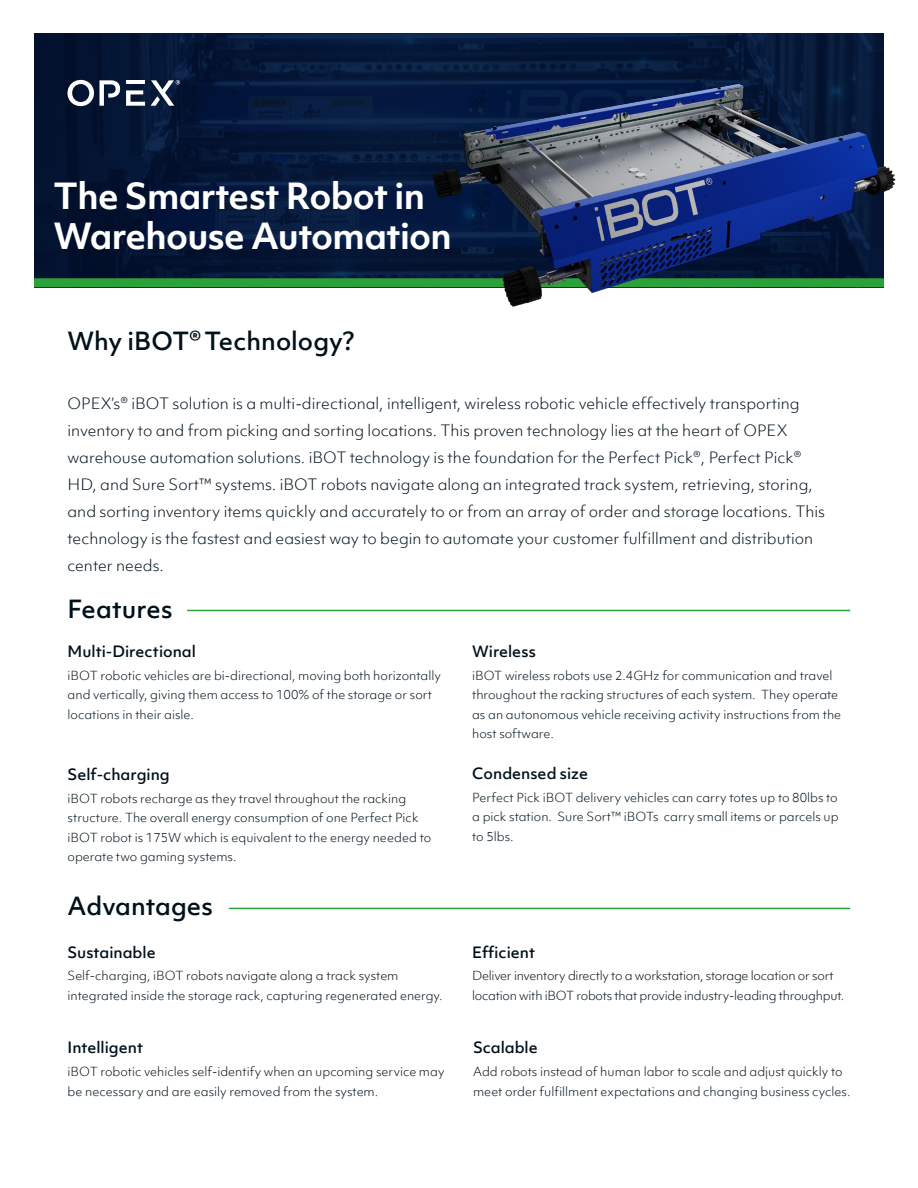
<style>
.page{position:relative;width:918px;height:1188px;background:#fff}
.page>*{position:absolute;margin:0;border:0;box-sizing:border-box;transform-origin:0 0}
.H1-Title{font:700 34.5px/40.5px "Objektiv Mk 1";letter-spacing:-.02em;color:#fff}
.H2-Header{font:500 24px "Objektiv Mk 1";color:#01111b}
.H2-Header-2{font:300 15px/27px "Objektiv Mk 1";color:#01111b}
.H4-SectionHeader{font:500 15px "Objektiv Mk 1";color:#01111b}
.Paragraph{font:300 12px/19.5px "Objektiv Mk 1";color:#01111b}
.H4-SectionHeader-2{font:300 12px/19.5px "Objektiv Mk 1";color:#01111b}
.Paragraph-2{font:300 12px/19.5px "Objektiv Mk 1";letter-spacing:-.02em;color:#01111b}
</style>
<div class="page">
<svg style="left:34px;top:33px;width:850px;height:245px;fill:#041736"></svg>
<div style="left:34px;top:278px;width:850px;height:9px;background:#2ca139"></div>
<hr style="left:187px;top:610px;width:663px;height:1px;background:#2ca139">
<hr style="left:229px;top:908px;width:621px;height:1px;background:#2ca139">
<img style="left:427px;top:68px;width:469px;height:239px">
<svg style="left:126px;top:90px;width:19px;height:16px"></svg>
<hr style="left:126px;top:80px;width:19px;height:4px;background:#fff">
<svg style="left:68px;top:80px;width:52px;height:26px"></svg>
<svg style="left:151px;top:80px;width:29px;height:26px"></svg>
<p class="H1-Title" style="left:54px;top:175px;width:400px">The Smartest Robot in<br>Warehouse Automation</p>
<p class="H2-Header" style="left:68px;top:324px;width:289px">Why iBOT®Technology?</p>
<p class="H2-Header-2" style="left:68px;top:390px;width:759px">OPEX’s® iBOT solution is a multi-directional, intelligent, wireless robotic vehicle effectively transporting inventory to and from picking and sorting locations. This proven technology lies at the heart of OPEX warehouse automation solutions. iBOT technology is the foundation for the Perfect Pick®, Perfect Pick® HD, and Sure Sort™ systems. iBOT robots navigate along an integrated track system, retrieving, storing, and sorting inventory items quickly and accurately to or from an array of order and storage locations. This technology is the fastest and easiest way to begin to automate your customer fulfillment and distribution center needs.</p>
<p class="H2-Header" style="left:68px;top:592px;width:106px">Features</p>
<p class="H4-SectionHeader" style="left:68px;top:641px;width:130px">Multi-Directional</p>
<p class="Paragraph" style="left:68px;top:665px;width:375px">iBOT robotic vehicles are bi-directional, moving both horizontally and vertically, giving them access to 100% of the storage or sort locations in their aisle.</p>
<p class="H4-SectionHeader" style="left:68px;top:764px;width:104px">Self-charging</p>
<p class="H4-SectionHeader-2" style="left:68px;top:789px;width:365px">iBOT robots recharge as they travel throughout the racking structure. The overall energy consumption of one Perfect Pick iBOT robot is 175W which is equivalent to the energy needed to operate two gaming systems.</p>
<p class="H2-Header" style="left:68px;top:889px;width:147px">Advantages</p>
<p class="H4-SectionHeader" style="left:68px;top:942px;width:90px">Sustainable</p>
<p class="Paragraph" style="left:68px;top:966px;width:377px">Self-charging, iBOT robots navigate along a track system integrated inside the storage rack, capturing regenerated energy.</p>
<p class="H4-SectionHeader" style="left:68px;top:1037px;width:77px">Intelligent</p>
<p class="Paragraph" style="left:68px;top:1062px;width:378px">iBOT robotic vehicles self-identify when an upcoming service may be necessary and are easily removed from the system.</p>
<p class="H4-SectionHeader" style="left:472px;top:641px;width:65px">Wireless</p>
<p class="Paragraph" style="left:472px;top:665px;width:371px">iBOT wireless robots use 2.4GHz for communication and travel throughout the racking structures of each system. They operate as an autonomous vehicle receiving activity instructions from the host software.</p>
<p class="H4-SectionHeader" style="left:472px;top:763px;width:117px">Condensed size</p>
<p class="Paragraph" style="left:472px;top:788px;width:368px;text-align:justify">Perfect Pick iBOT delivery vehicles can carry totes up to 80lbs to a pick station. Sure Sort™ iBOTs carry small items or parcels up to 5lbs.</p>
<p class="H4-SectionHeader" style="left:472px;top:942px;width:65px">Efficient</p>
<p class="Paragraph-2" style="left:472px;top:966px;width:374px">Deliver inventory directly to a workstation, storage location or sort location with iBOT robots that provide industry-leading throughput.</p>
<p class="H4-SectionHeader" style="left:473px;top:1037px;width:66px">Scalable</p>
<p class="Paragraph" style="left:473px;top:1062px;width:379px">Add robots instead of human labor to scale and adjust quickly to meet order fulfillment expectations and changing business cycles.</p>
</div>
